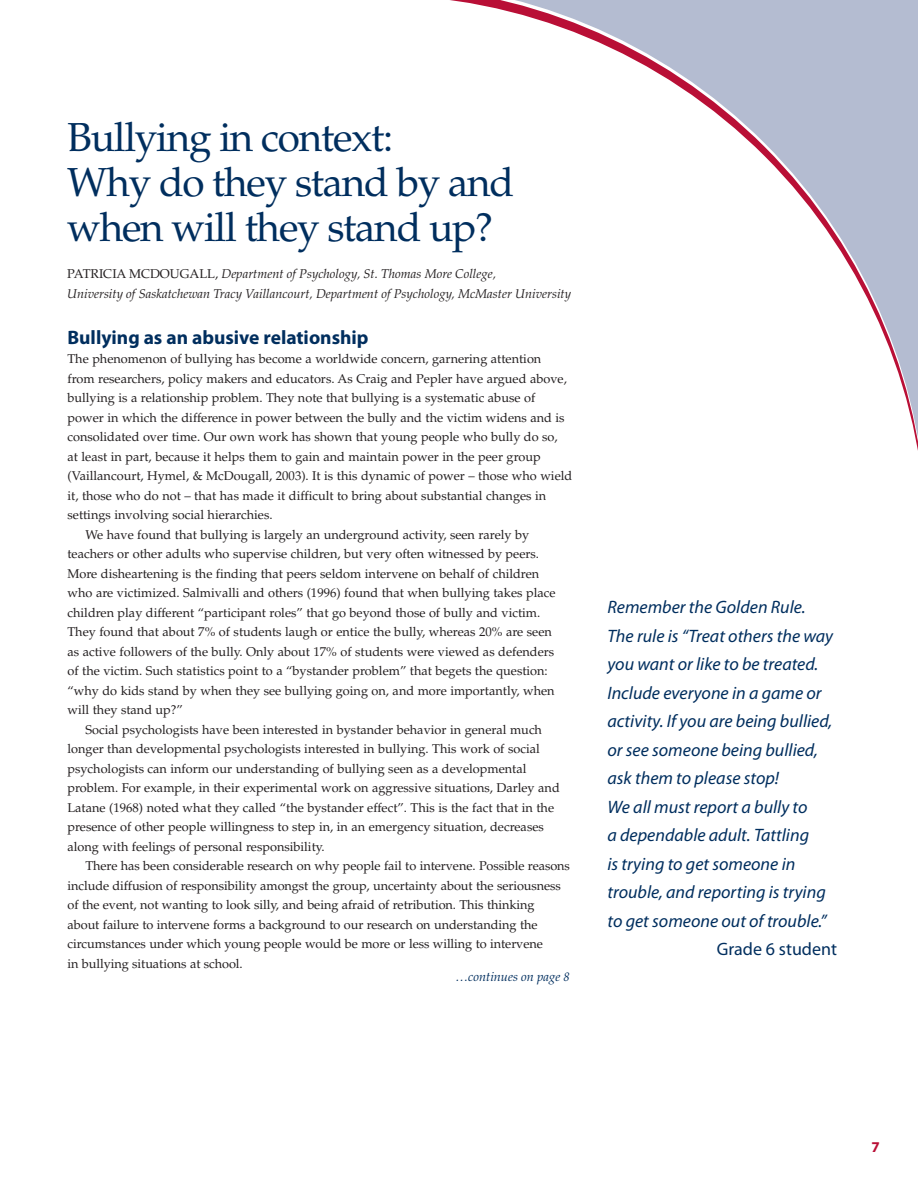
<style>
.page{position:relative;width:918px;height:1188px;background:#fff}
.page>*{position:absolute;margin:0;border:0;box-sizing:border-box;transform-origin:0 0}
.t1{font:40.5px/45px "Palatino";letter-spacing:-.03em;color:#002e5e}
.t2{font:700 19.5px "Myriad Pro";color:#002e5e}
.t3{font:italic 18px/28.5px "Myriad Pro";color:#002e5e}
.t4{font:18px "Myriad Pro";color:#002e5e}
.t5{font:700 15px "Myriad Pro";color:#b90f36}
.t6{font:12.75px "Palatino";color:#231f20}
.t7{font:italic 12.75px/19.5px "Palatino";color:#231f20}
.t8{font:12.75px "Palatino Italic Os F";color:#002e5e}
.s1{font-style:normal}
</style>
<div class="page">
<svg style="left:450px;top:0;width:468px;height:451px"></svg>
<h1 class="t1" style="left:67px;top:119px;width:448px">Bullying in context:<br>Why do they stand by and when will they stand up?</h1>
<p class="t7" style="left:67px;top:266px;width:505px"><span class="s1">PATRICIA MCDOUGALL,</span> Department of Psychology, St. Thomas More College,<br>University of Saskatchewan Tracy Vaillancourt, Department of Psychology, McMaster University</p>
<h2 class="t2" style="left:68px;top:330px;width:303px">Bullying as an abusive relationship</h2>
<p class="t6" style="left:68px;top:354px;width:475px">The phenomenon of bullying has become a worldwide concern, garnering attention</p>
<p class="t6" style="left:68px;top:373px;width:501px">from researchers, policy makers and educators. As Craig and Pepler have argued above,</p>
<p class="t6" style="left:68px;top:393px;width:469px">bullying is a relationship problem. They note that bullying is a systematic abuse of</p>
<p class="t6" style="left:68px;top:412px;width:499px">power in which the difference in power between the bully and the victim widens and is</p>
<p class="t6" style="left:68px;top:432px;width:492px">consolidated over time. Our own work has shown that young people who bully do so,</p>
<p class="t6" style="left:68px;top:451px;width:475px">at least in part, because it helps them to gain and maintain power in the peer group</p>
<p class="t6" style="left:68px;top:471px;width:506px">(Vaillancourt, Hymel, &amp; McDougall, 2003). It is this dynamic of power – those who wield</p>
<p class="t6" style="left:68px;top:490px;width:480px">it, those who do not – that has made it difficult to bring about substantial changes in</p>
<p class="t6" style="left:68px;top:510px;width:207px">settings involving social hierarchies.</p>
<p class="t6" style="left:86px;top:529px;width:445px">We have found that bullying is largely an underground activity, seen rarely by</p>
<p class="t6" style="left:68px;top:549px;width:473px">teachers or other adults who supervise children, but very often witnessed by peers.</p>
<p class="t6" style="left:68px;top:568px;width:473px">More disheartening is the finding that peers seldom intervene on behalf of children</p>
<p class="t6" style="left:68px;top:588px;width:490px">who are victimized. Salmivalli and others (1996) found that when bullying takes place</p>
<p class="t6" style="left:68px;top:607px;width:474px">children play different “participant roles” that go beyond those of bully and victim.</p>
<p class="t6" style="left:68px;top:627px;width:486px">They found that about 7% of students laugh or entice the bully, whereas 20% are seen</p>
<p class="t6" style="left:68px;top:646px;width:488px">as active followers of the bully. Only about 17% of students were viewed as defenders</p>
<p class="t6" style="left:68px;top:666px;width:482px">of the victim. Such statistics point to a “bystander problem” that begets the question:</p>
<p class="t6" style="left:68px;top:685px;width:489px">“why do kids stand by when they see bullying going on, and more importantly, when</p>
<p class="t6" style="left:68px;top:705px;width:117px">will they stand up?”</p>
<p class="t6" style="left:86px;top:724px;width:458px">Social psychologists have been interested in bystander behavior in general much</p>
<p class="t6" style="left:68px;top:744px;width:474px">longer than developmental psychologists interested in bullying. This work of social</p>
<p class="t6" style="left:68px;top:763px;width:461px">psychologists can inform our understanding of bullying seen as a developmental</p>
<p class="t6" style="left:68px;top:783px;width:494px">problem. For example, in their experimental work on aggressive situations, Darley and</p>
<p class="t6" style="left:68px;top:802px;width:488px">Latane (1968) noted what they called “the bystander effect”. This is the fact that in the</p>
<p class="t6" style="left:68px;top:822px;width:478px">presence of other people willingness to step in, in an emergency situation, decreases</p>
<p class="t6" style="left:68px;top:841px;width:259px">along with feelings of personal responsibility.</p>
<p class="t6" style="left:86px;top:861px;width:486px">There has been considerable research on why people fail to intervene. Possible reasons</p>
<p class="t6" style="left:68px;top:880px;width:495px">include diffusion of responsibility amongst the group, uncertainty about the seriousness</p>
<p class="t6" style="left:68px;top:900px;width:469px">of the event, not wanting to look silly, and being afraid of retribution. This thinking</p>
<p class="t6" style="left:68px;top:919px;width:472px">about failure to intervene forms a background to our research on understanding the</p>
<p class="t6" style="left:68px;top:939px;width:477px">circumstances under which young people would be more or less willing to intervene</p>
<p class="t6" style="left:68px;top:958px;width:177px">in bullying situations at school.</p>
<p class="t8" style="left:455px;top:972px;width:116px">…continues on page 8</p>
<p class="t3" style="left:608px;top:594px;width:227px">Remember the Golden Rule.<br>The rule is “Treat others the way you want or like to be treated.<br>Include everyone in a game or activity. If you are being bullied, or see someone being bullied, ask them to please stop!<br>We all must report a bully to<br>a dependable adult. Tattling<br>is trying to get someone in trouble, and reporting is trying to get someone out of trouble.”</p>
<h3 class="t4" style="left:717px;top:942px;width:122px">Grade 6 student</h3>
<p class="t5" style="left:872px;top:1141px;width:10px">7</p>
</div>
